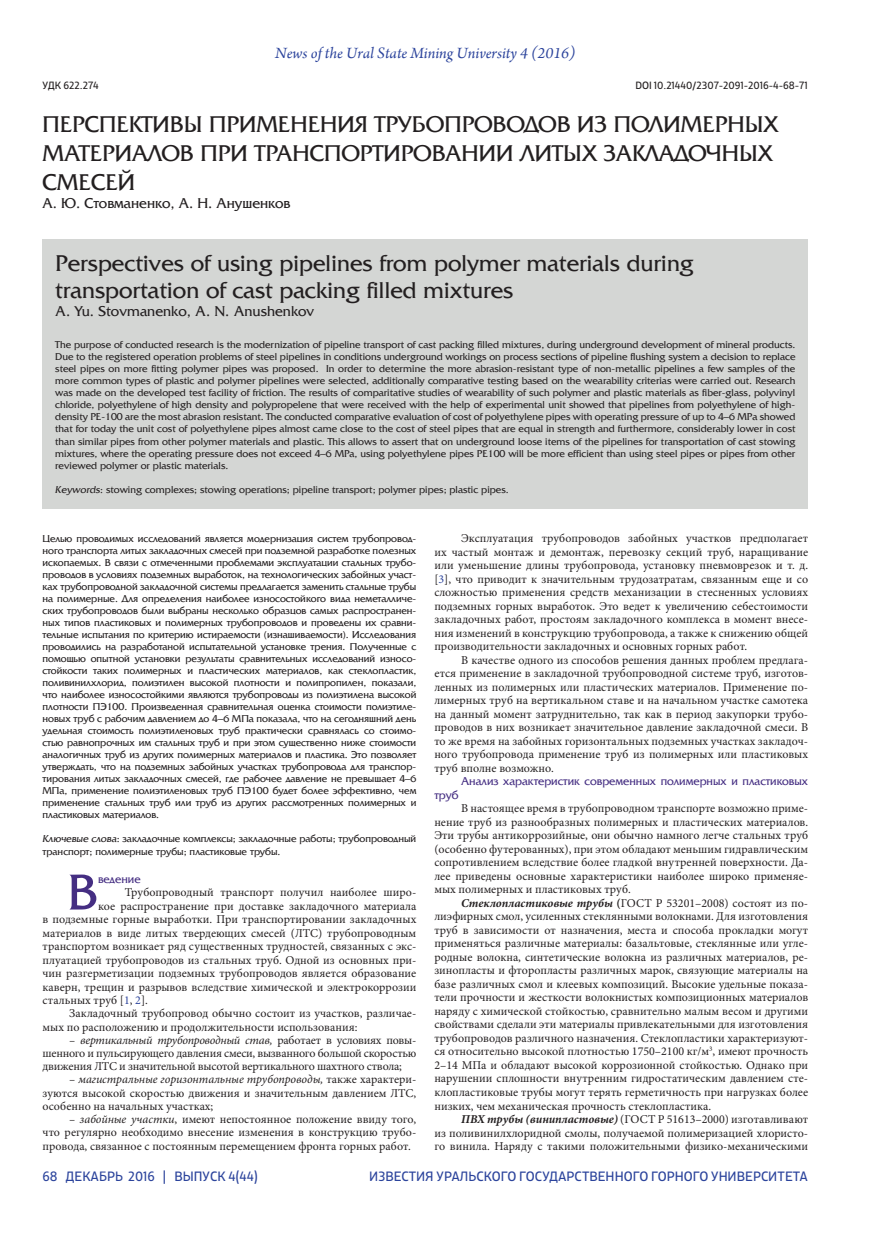
<style>
.page{position:relative;width:872px;height:1234px;background:#fff}
.page>*{position:absolute;margin:0;border:0;box-sizing:border-box;transform-origin:0 0}
.t1{font:53.1px "AG Friquer";color:#452e82}
.t2{font:24px/28.8px "AG Friquer";color:#231f20}
.t3{font:italic 16.5px "Arno Pro";color:#2c449c}
.t4{font:15px "AG Friquer";color:#231f20}
.t5{font:13.5px "XXII Centar";color:#2c449c}
.t6{font:12px/13.5px "Minion Pro";color:#231f20;text-align:justify}
.t7{font:12px "AG Friquer";color:#452e82}
.t8{font:10.5px/12px "AG Friquer";color:#231f20;text-align:justify}
.t9{font:10.5px "XXII Centar";color:#231f20}
.s1{font-style:italic}
.s2{color:#2c449c}
.s3{font-weight:700;font-style:italic}
.s4{font-weight:700}
</style>
<div class="page">
<div style="left:43px;top:238px;width:765px;height:270px;background:#d4d6d4"></div>
<h3 class="t3" style="left:275px;top:44px;width:302px">News of the Ural State Mining University 4 (2016)</h3>
<p class="t9" style="left:43px;top:79px;width:58px">УДК 622.274</p>
<p class="t9" style="left:635px;top:79px;width:174px">DOI 10.21440/2307-2091-2016-4-68-71</p>
<h2 class="t2" style="left:43px;top:111px;width:737px">ПЕРСПЕКТИВЫ ПРИМЕНЕНИЯ ТРУБОПРОВОДОВ ИЗ ПОЛИМЕРНЫХ<br>МАТЕРИАЛОВ ПРИ ТРАНСПОРТИРОВАНИИ ЛИТЫХ ЗАКЛАДОЧНЫХ<br>СМЕСЕЙ</h2>
<p class="t4" style="left:43px;top:195px;width:249px">А. Ю. Стовманенко, А. Н. Анушенков</p>
<h2 class="t2" style="left:55px;top:250px;width:640px;line-height:27px">Perspectives of using pipelines from polymer materials during transportation of cast packing filled mixtures</h2>
<p class="t4" style="left:55px;top:303px;width:261px">A. Yu. Stovmanenko, A. N. Anushenkov</p>
<p class="t8" style="left:55px;top:339px;width:741px">The purpose of conducted research is the modernization of pipeline transport of cast packing filled mixtures, during underground development of mineral products.<br>Due to the registered operation problems of steel pipelines in conditions underground workings on process sections of pipeline flushing system a decision to replace steel pipes on more fitting polymer pipes was proposed. In order to determine the more abrasion-resistant type of non-metallic pipelines a few samples of the more common types of plastic and polymer pipelines were selected, additionally comparative testing based on the wearability criterias were carried out. Research was made on the developed test facility of friction. The results of comparitative studies of wearability of such polymer and plastic materials as fiber-glass, polyvinyl chloride, polyethylene of high density and polypropelene that were received with the help of experimental unit showed that pipelines from polyethylene of high&shy;density PE-100 are the most abrasion resistant. The conducted comparative evaluation of cost of polyethylene pipes with operating pressure of up to 4–6 MPa showed that for today the unit cost of polyethylene pipes almost came close to the cost of steel pipes that are equal in strength and furthermore, considerably lower in cost than similar pipes from other polymer materials and plastic. This allows to assert that on underground loose items of the pipelines for transportation of cast stowing mixtures, where the operating pressure does not exceed 4–6 MPa, using polyethylene pipes PE100 will be more efficient than using steel pipes or pipes from other reviewed polymer or plastic materials.</p>
<p class="t8" style="left:55px;top:483px;width:455px"><span class="s1">Keywords</span>: stowing complexes; stowing operations; pipeline transport; polymer pipes; plastic pipes.</p>
<p class="t6" style="left:434px;top:531px;width:375px;text-indent:27px">Эксплуатация трубопроводов забойных участков предполагает их частый монтаж и демонтаж, перевозку секций труб, наращивание или уменьшение длины трубопровода, установку пневмоврезок и т. д. [<span class="s2">3</span>], что приводит к значительным трудозатратам, связанным еще и со сложностью применения средств механизации в стесненных условиях подземных горных выработок. Это ведет к увеличению себестоимости закладочных работ, простоям закладочного комплекса в момент внесе&shy;ния изменений в конструкцию трубопровода, а также к снижению общей производительности закладочных и основных горных работ.</p>
<p class="t6" style="left:434px;top:653px;width:375px;text-indent:27px">В качестве одного из способов решения данных проблем предлага&shy;ется применение в закладочной трубопроводной системе труб, изготов&shy;ленных из полимерных или пластических материалов. Применение по&shy;лимерных труб на вертикальном ставе и на начальном участке самотека на данный момент затруднительно, так как в период закупорки трубо&shy;проводов в них возникает значительное давление закладочной смеси. В то же время на забойных горизонтальных подземных участках закладоч&shy;ного трубопровода применение труб из полимерных или пластиковых труб вполне возможно.</p>
<p class="t7" style="left:461px;top:775px;width:348px">Анализ характеристик современных полимерных и пластиковых</p>
<p class="t7" style="left:434px;top:788px;width:26px">труб</p>
<p class="t6" style="left:434px;top:801px;width:375px;text-indent:27px">В настоящее время в трубопроводном транспорте возможно приме&shy;нение труб из разнообразных полимерных и пластических материалов.<br>Эти трубы антикоррозийные, они обычно намного легче стальных труб (особенно футерованных), при этом обладают меньшим гидравлическим сопротивлением вследствие более гладкой внутренней поверхности. Да&shy;лее приведены основные характеристики наиболее широко применяе&shy;мых полимерных и пластиковых труб.</p>
<p class="t6" style="left:434px;top:896px;width:375px;text-indent:27px"><span class="s3">Стеклопластиковые трубы</span> <span class="s4">(</span>ГОСТ Р 53201–2008) состоят из по&shy;лиэфирных смол, усиленных стеклянными волокнами. Для изготовления труб в зависимости от назначения, места и способа прокладки могут применяться различные материалы: базальтовые, стеклянные или угле&shy;родные волокна, синтетические волокна из различных материалов, ре&shy;зинопласты и фторопласты различных марок, связующие материалы на базе различных смол и клеевых композиций. Высокие удельные показа&shy;тели прочности и жесткости волокнистых композиционных материалов наряду с химической стойкостью, сравнительно малым весом и другими свойствами сделали эти материалы привлекательными для изготовления трубопроводов различного назначения. Стеклопластики характеризуют&shy;ся относительно высокой плотностью 1750–2100 кг/м<sup>3</sup>, имеют прочность 2–14 МПа и обладают высокой коррозионной стойкостью. Однако при нарушении сплошности внутренним гидростатическим давлением сте&shy;клопластиковые трубы могут терять герметичность при нагрузках более низких, чем механическая прочность стеклопластика.</p>
<p class="t6" style="left:434px;top:1112px;width:375px;text-indent:27px"><span class="s3">ПВХ трубы (винипластовые)</span> (ГОСТ Р 51613–2000) изготавливают из поливинилхлоридной смолы, получаемой полимеризацией хлористо&shy;го винила. Наряду с такими положительными физико-механическими</p>
<p class="t8" style="left:43px;top:532px;width:375px">Целью проводимых исследований является модернизация систем трубопровод&shy;ного транспорта литых закладочных смесей при подземной разработке полезных ископаемых. В связи с отмеченными проблемами эксплуатации стальных трубо&shy;проводов в условиях подземных выработок, на технологических забойных участ&shy;ках трубопроводной закладочной системы предлагается заменить стальные трубы на полимерные. Для определения наиболее износостойкого вида неметалличе&shy;ских трубопроводов были выбраны несколько образцов самых распространен&shy;ных типов пластиковых и полимерных трубопроводов и проведены их сравни&shy;тельные испытания по критерию истираемости (изнашиваемости). Исследования проводились на разработаной испытательной установке трения. Полученные с помощью опытной установки результаты сравнительных исследований износо&shy;стойкости таких полимерных и пластических материалов, как стеклопластик, поливинилхлорид, полиэтилен высокой плотности и полипропилен, показали, что наиболее износостойкими являются трубопроводы из полиэтилена высокой плотности ПЭ100. Произведенная сравнительная оценка стоимости полиэтиле&shy;новых труб с рабочим давлением до 4–6 МПа показала, что на сегодняшний день удельная стоимость полиэтиленовых труб практически сравнялась со стоимо&shy;стью равнопрочных им стальных труб и при этом существенно ниже стоимости аналогичных труб из других полимерных материалов и пластика. Это позволяет утверждать, что на подземных забойных участках трубопровода для транспор&shy;тирования литых закладочных смесей, где рабочее давление не превышает 4–6<br>МПа, применение полиэтиленовых труб ПЭ100 будет более эффективно, чем применение стальных труб или труб из других рассмотренных полимерных и пластиковых материалов.</p>
<p class="t8" style="left:43px;top:832px;width:375px;line-height:12.6px"><span class="s1">Ключевые слова</span>: закладочные комплексы; закладочные работы; трубопроводный транспорт; полимерные трубы; пластиковые трубы.</p>
<h1 class="t1" style="left:67px;top:864px;width:32px">В</h1>
<p class="t7" style="left:98px;top:872px;width:44px">ведение</p>
<p class="t6" style="left:125px;top:885px;width:293px">Трубопроводный транспорт получил наиболее широ-</p>
<p class="t6" style="left:98px;top:898px;width:320px">кое распространение при доставке закладочного материала</p>
<p class="t6" style="left:43px;top:912px;width:375px">в подземные горные выработки. При транспортировании закладочных</p>
<p class="t6" style="left:43px;top:925px;width:375px">материалов в виде литых твердеющих смесей (ЛТС) трубопроводным</p>
<p class="t6" style="left:43px;top:939px;width:375px">транспортом возникает ряд существенных трудностей, связанных с экс-</p>
<p class="t6" style="left:43px;top:952px;width:375px">плуатацией трубопроводов из стальных труб. Одной из основных при-</p>
<p class="t6" style="left:43px;top:966px;width:375px">чин разгерметизации подземных трубопроводов является образование</p>
<p class="t6" style="left:43px;top:979px;width:375px">каверн, трещин и разрывов вследствие химической и электрокоррозии</p>
<p class="t6" style="left:43px;top:993px;width:107px">стальных труб [<span class="s2">1</span>, <span class="s2">2</span>].</p>
<p class="t6" style="left:69px;top:1006px;width:348px">Закладочный трубопровод обычно состоит из участков, различае-</p>
<p class="t6" style="left:43px;top:1019px;width:316px">мых по расположению и продолжительности использования:</p>
<p class="t6" style="left:43px;top:1033px;width:375px;text-indent:27px"><span class="s1">– вертикальный трубопроводный став,</span> работает в условиях повы&shy;шенного и пульсирующего давления смеси, вызванного большой скоростью движения ЛТС и значительной высотой вертикального шахтного ствола;</p>
<p class="t6" style="left:43px;top:1072px;width:375px;text-indent:27px"><span class="s1">– магистральные горизонтальные трубопроводы,</span> также характери&shy;зуются высокой скоростью движения и значительным давлением ЛТС, особенно на начальных участках;</p>
<p class="t6" style="left:43px;top:1112px;width:375px;text-indent:27px"><span class="s1">– забойные участки</span>, имеют непостоянное положение ввиду того, что регулярно необходимо внесение изменения в конструкцию трубо&shy;провода, связанное с постоянным перемещением фронта горных работ.</p>
<p class="t5" style="left:43px;top:1167px;width:217px">68 ДЕКАБРЬ 2016 | ВЫПУСК 4(44)</p>
<p class="t5" style="left:369px;top:1167px;width:440px">ИЗВЕСТИЯ УРАЛЬСКОГО ГОСУДАРСТВЕННОГО ГОРНОГО УНИВЕРСИТЕТА</p>
</div>
